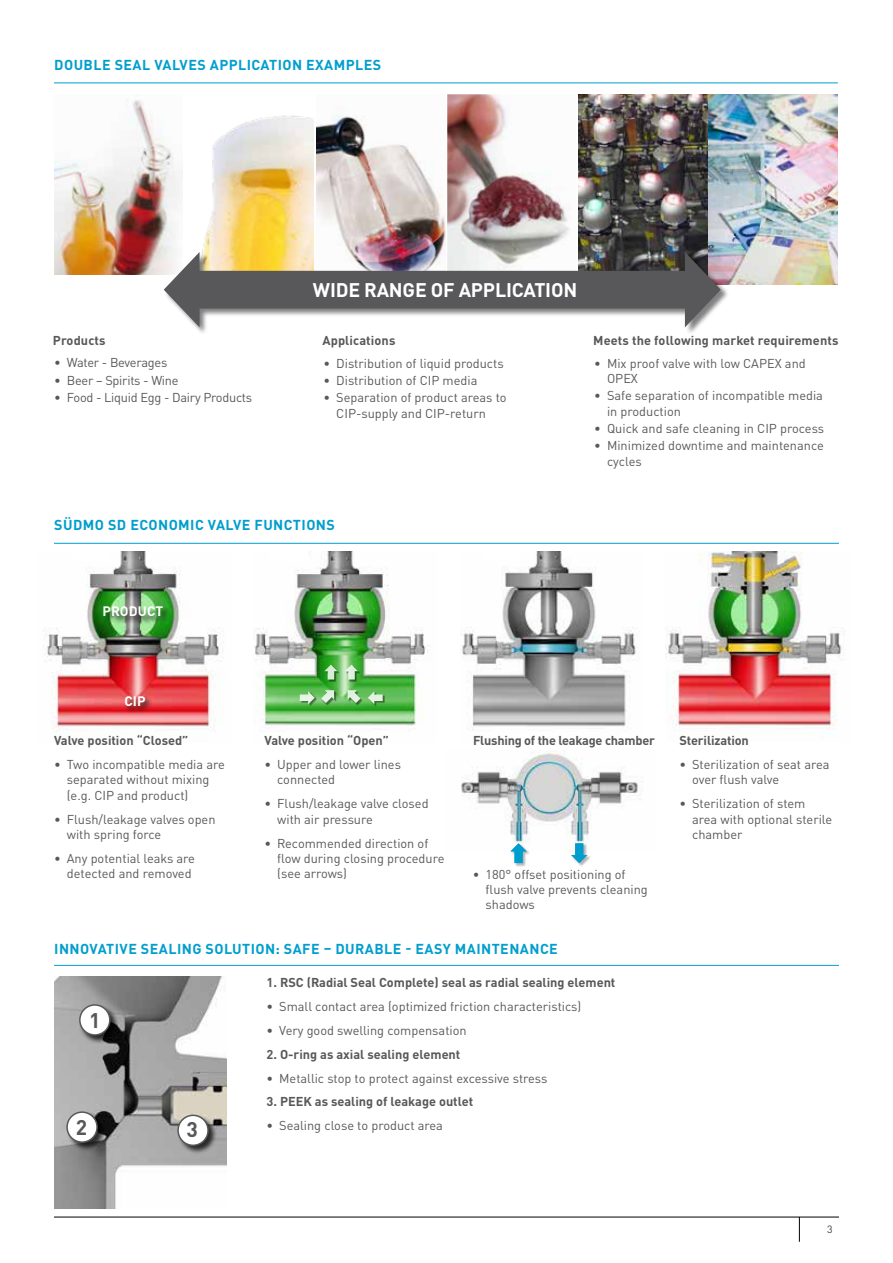
<style>
.page{position:relative;width:893px;height:1263px;background:#fff}
.page>*{position:absolute;margin:0;border:0;box-sizing:border-box;transform-origin:0 0}
.t1{font:700 21px "DIN Pro";color:#58585a}
.t2{font:700 19.5px "DIN Pro";letter-spacing:-.01em;color:#fff}
.t3{font:700 14.25px "DIN Pro";letter-spacing:.03em;color:#009ece}
.t4{font:700 13.5px "DIN Pro";letter-spacing:.01em;color:#fff}
.t5{font:12.75px/15.3px "DIN Pro";color:#58585a}
.t6{font:700 12.75px "DIN Pro";color:#58585a}
.t7{font:12.75px "DIN Pro";letter-spacing:-.02em;color:#58585a}
.t8{font:700 12.75px "DIN Pro";letter-spacing:-.02em;color:#58585a}
.t9{font:10.5px "DIN Pro";color:#3e3d40}
</style>
<div class="page">
<hr style="left:54px;top:1217px;width:785px;height:1px;background:#000">
<svg style="left:799px;top:1217px;width:1px;height:25px"></svg>
<img style="left:461px;top:750px;width:182px;height:93px">
<img style="left:578px;top:94px;width:129px;height:158px">
<img style="left:709px;top:94px;width:129px;height:191px">
<img style="left:54px;top:100px;width:127px;height:175px">
<img style="left:202px;top:115px;width:112px;height:137px">
<img style="left:316px;top:115px;width:129px;height:137px">
<img style="left:447px;top:94px;width:123px;height:158px">
<hr style="left:54px;top:83px;width:784px;height:1px;background:#009ece">
<hr style="left:54px;top:543px;width:785px;height:1px;background:#009ece">
<div style="left:164px;top:253px;width:565px;height:83px;background:#000;opacity:.5"></div>
<svg style="left:164px;top:252px;width:557px;height:75px"></svg>
<img style="left:43px;top:551px;width:180px;height:181px">
<img style="left:460px;top:551px;width:176px;height:180px">
<img style="left:666px;top:551px;width:178px;height:180px">
<div style="left:511px;top:843px;width:20px;height:24px;background:#000;opacity:.3"></div>
<svg style="left:510px;top:843px;width:17px;height:20px"></svg>
<div style="left:571px;top:843px;width:20px;height:24px;background:#000;opacity:.3"></div>
<svg style="left:571px;top:843px;width:16px;height:20px"></svg>
<img style="left:54px;top:976px;width:172px;height:232px">
<hr style="left:54px;top:965px;width:785px;height:1px;background:#009ece">
<div style="left:72px;top:550px;width:38px;height:11px;background:#fff"></div>
<div style="left:482px;top:549px;width:38px;height:11px;background:#fff"></div>
<div style="left:79px;top:1004px;width:40px;height:40px;background:#000;opacity:.75"></div>
<div style="left:80px;top:1005px;width:30px;height:30px;background:#fff;border-radius:50%"></div>
<div style="left:79px;top:1004px;width:32px;height:32px;border:2px solid #58585a;border-radius:50%"></div>
<div style="left:177px;top:1115px;width:40px;height:39px;background:#000;opacity:.75"></div>
<div style="left:178px;top:1115px;width:30px;height:30px;background:#fff;border-radius:50%"></div>
<div style="left:177px;top:1114px;width:32px;height:32px;border:2px solid #58585a;border-radius:50%"></div>
<div style="left:66px;top:1111px;width:40px;height:40px;background:#000;opacity:.75"></div>
<div style="left:67px;top:1112px;width:30px;height:30px;background:#fff;border-radius:50%"></div>
<div style="left:66px;top:1111px;width:32px;height:32px;border:2px solid #58585a;border-radius:50%"></div>
<img style="left:254px;top:551px;width:176px;height:175px">
<div style="left:369px;top:692px;width:16px;height:14px;background:#000;opacity:.56"></div>
<svg style="left:368px;top:691px;width:15px;height:13px"></svg>
<div style="left:301px;top:692px;width:16px;height:14px;background:#000;opacity:.56"></div>
<svg style="left:300px;top:691px;width:15px;height:13px"></svg>
<div style="left:349px;top:691px;width:14px;height:15px;background:#000;opacity:.56"></div>
<svg style="left:348px;top:690px;width:12px;height:13px"></svg>
<div style="left:322px;top:691px;width:14px;height:14px;background:#000;opacity:.56"></div>
<svg style="left:321px;top:690px;width:13px;height:13px"></svg>
<div style="left:325px;top:665px;width:15px;height:17px;background:#000;opacity:.56"></div>
<svg style="left:324px;top:665px;width:13px;height:14px"></svg>
<div style="left:346px;top:665px;width:14px;height:17px;background:#000;opacity:.56"></div>
<svg style="left:345px;top:665px;width:13px;height:14px"></svg>
<div style="left:270px;top:550px;width:38px;height:11px;background:#fff"></div>
<div style="left:103px;top:606px;width:69px;height:19px;background:#000;opacity:.75"></div>
<div style="left:125px;top:696px;width:29px;height:18px;background:#000;opacity:.75"></div>
<p class="t3" style="left:54px;top:53px;width:328px">DOUBLE SEAL VALVES APPLICATION EXAMPLES</p>
<h2 class="t2" style="left:313px;top:273px;width:266px">WIDE RANGE OF APPLICATION</h2>
<p class="t6" style="left:53px;top:330px;width:54px">Products</p>
<p class="t6" style="left:322px;top:330px;width:74px">Applications</p>
<p class="t6" style="left:593px;top:330px;width:247px">Meets the following market requirements</p>
<p class="t7" style="left:54px;top:353px;width:115px">• Water - Beverages</p>
<p class="t7" style="left:54px;top:370px;width:126px">• Beer – Spirits - Wine</p>
<p class="t7" style="left:54px;top:388px;width:200px">• Food - Liquid Egg - Dairy Products</p>
<p class="t5" style="left:324px;top:354px;width:182px">• Distribution of liquid products</p>
<p class="t5" style="left:324px;top:371px;width:155px">• Distribution of CIP media</p>
<p class="t5" style="left:336px;top:389px;width:172px;text-indent:-13px">• Separation of product areas to<br>CIP-supply and CIP-return</p>
<p class="t3" style="left:54px;top:513px;width:282px">SÜDMO SD ECONOMIC VALVE FUNCTIONS</p>
<p class="t4" style="left:102px;top:600px;width:62px">PRODUCT</p>
<p class="t4" style="left:124px;top:690px;width:23px">CIP</p>
<p class="t5" style="left:607px;top:354px;width:200px;text-indent:-13px">• Mix proof valve with low CAPEX and<br>OPEX</p>
<p class="t5" style="left:607px;top:387px;width:217px;text-indent:-13px">• Safe separation of incompatible media in production</p>
<p class="t5" style="left:594px;top:419px;width:231px">• Quick and safe cleaning in CIP process</p>
<p class="t5" style="left:607px;top:437px;width:218px;text-indent:-13px">• Minimized downtime and maintenance cycles</p>
<p class="t6" style="left:54px;top:730px;width:136px">Valve position “Closed”</p>
<p class="t5" style="left:67px;top:756px;width:159px;text-indent:-13px">• Two incompatible media are separated without mixing (e.g. CIP and product)</p>
<p class="t5" style="left:67px;top:810px;width:150px;text-indent:-13px">• Flush/leakage valves open with spring force</p>
<p class="t5" style="left:54px;top:849px;width:142px;text-align:right">• Any potential leaks are detected and removed</p>
<p class="t6" style="left:264px;top:730px;width:126px">Valve position “Open”</p>
<p class="t5" style="left:277px;top:756px;width:125px;text-indent:-13px">• Upper and lower lines connected</p>
<p class="t5" style="left:277px;top:795px;width:153px;text-indent:-13px">• Flush/leakage valve closed with air pressure</p>
<p class="t5" style="left:277px;top:834px;width:169px;text-indent:-13px">• Recommended direction of flow during closing procedure (see arrows)</p>
<p class="t8" style="left:473px;top:730px;width:183px">Flushing of the leakage chamber</p>
<p class="t6" style="left:679px;top:730px;width:71px">Sterilization</p>
<p class="t5" style="left:692px;top:756px;width:139px;text-indent:-13px">• Sterilization of seat area over flush valve</p>
<p class="t5" style="left:692px;top:795px;width:142px;text-indent:-13px">• Sterilization of stem area with optional sterile chamber</p>
<p class="t5" style="left:486px;top:865px;width:164px;text-indent:-13px">• 180° offset positioning of flush valve prevents cleaning shadows</p>
<p class="t3" style="left:54px;top:936px;width:505px">INNOVATIVE SEALING SOLUTION: SAFE – DURABLE - EASY MAINTENANCE</p>
<h1 class="t1" style="left:89px;top:1002px;width:13px">1</h1>
<h1 class="t1" style="left:76px;top:1109px;width:13px">2</h1>
<h1 class="t1" style="left:186px;top:1112px;width:13px">3</h1>
<p class="t6" style="left:266px;top:971px;width:350px">1. RSC (Radial Seal Complete) seal as radial sealing element</p>
<p class="t5" style="left:266px;top:997px;width:316px">• Small contact area (optimized friction characteristics)</p>
<p class="t5" style="left:266px;top:1021px;width:202px">• Very good swelling compensation</p>
<p class="t6" style="left:266px;top:1043px;width:195px">2. O-ring as axial sealing element</p>
<p class="t5" style="left:266px;top:1069px;width:283px">• Metallic stop to protect against excessive stress</p>
<p class="t6" style="left:266px;top:1091px;width:208px">3. PEEK as sealing of leakage outlet</p>
<p class="t5" style="left:266px;top:1117px;width:178px">• Sealing close to product area</p>
<p class="t9" style="left:827px;top:1221px;width:7px">3</p>
</div>
